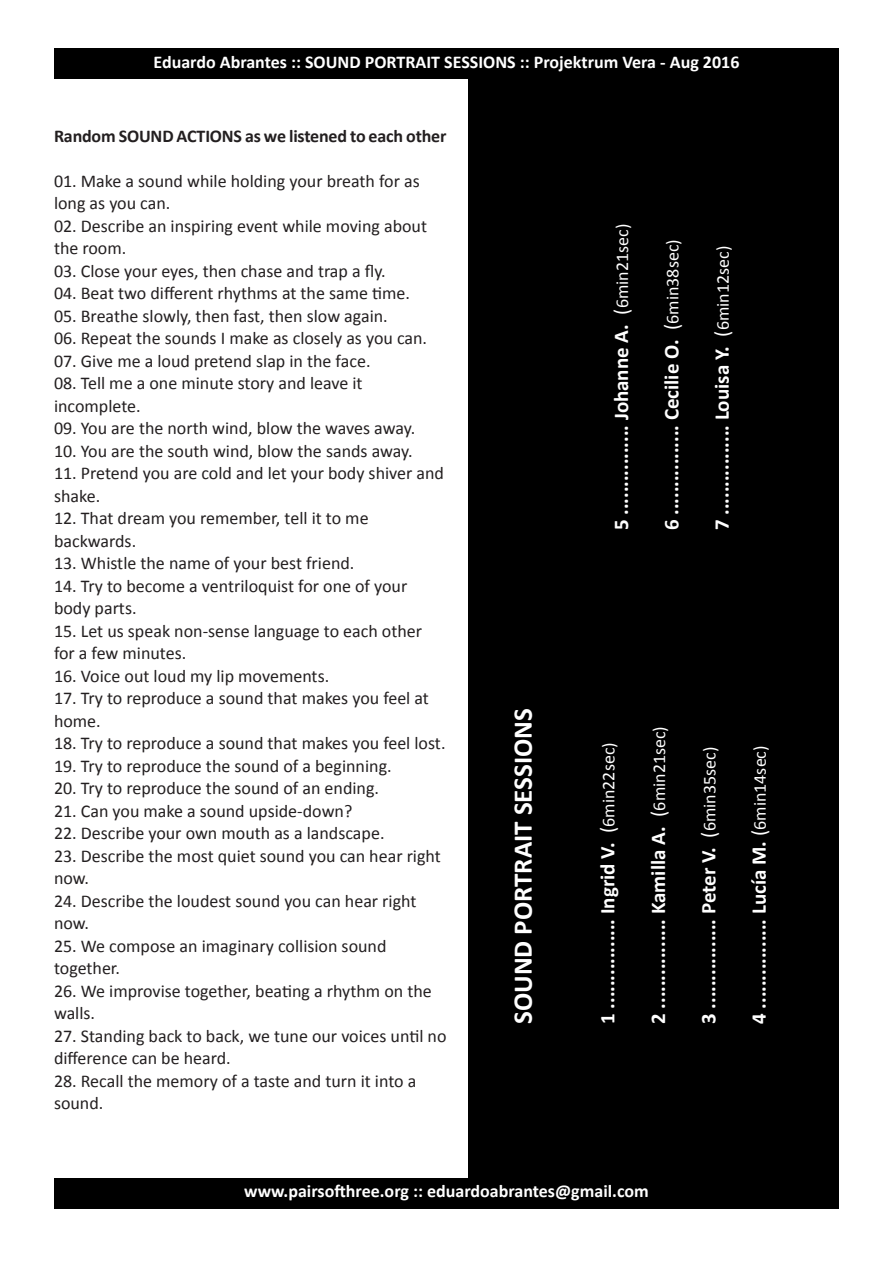
<style>
.page{position:relative;width:893px;height:1263px;background:#fff}
.page>*{position:absolute;margin:0;border:0;box-sizing:border-box;transform-origin:0 0}
.t1{font:700 27px "Calibri";color:#fff}
.t2{font:700 21px "Calibri";color:#fff}
.t3{font:18px/22.5px "Calibri";color:#231f20}
.t4{font:700 18px "Calibri";color:#fff}
.t5{font:700 18px "Calibri";letter-spacing:-.01em;color:#231f20}
.s1{font-weight:400}
.s2{font-weight:400;font-size:18px}
</style>
<div class="page">
<div style="left:54px;top:49px;width:785px;height:30px;background:#000"></div>
<div style="left:54px;top:1178px;width:785px;height:31px;background:#000"></div>
<div style="left:468px;top:77px;width:371px;height:1103px;background:#000"></div>
<p class="t4" style="left:154px;top:50px;width:587px">Eduardo Abrantes :: SOUND PORTRAIT SESSIONS :: Projektrum Vera - Aug 2016</p>
<p class="t5" style="left:54px;top:124px;width:394px">Random SOUND ACTIONS as we listened to each other</p>
<p class="t3" style="left:54px;top:170px;width:367px">01. Make a sound while holding your breath for as long as you can.</p>
<p class="t3" style="left:54px;top:215px;width:375px">02. Describe an inspiring event while moving about the room.</p>
<p class="t3" style="left:54px;top:260px;width:333px">03. Close your eyes, then chase and trap a fly.</p>
<p class="t3" style="left:54px;top:282px;width:358px">04. Beat two different rhythms at the same time.</p>
<p class="t3" style="left:54px;top:305px;width:335px">05. Breathe slowly, then fast, then slow again.</p>
<p class="t3" style="left:54px;top:327px;width:375px">06. Repeat the sounds I make as closely as you can.</p>
<p class="t3" style="left:54px;top:350px;width:318px">07. Give me a loud pretend slap in the face.</p>
<p class="t3" style="left:54px;top:372px;width:310px">08. Tell me a one minute story and leave it incomplete.</p>
<p class="t3" style="left:54px;top:417px;width:363px">09. You are the north wind, blow the waves away.</p>
<p class="t3" style="left:54px;top:440px;width:360px">10. You are the south wind, blow the sands away.</p>
<p class="t3" style="left:54px;top:462px;width:392px">11. Pretend you are cold and let your body shiver and shake.</p>
<p class="t3" style="left:54px;top:507px;width:316px">12. That dream you remember, tell it to me backwards.</p>
<p class="t3" style="left:54px;top:552px;width:302px">13. Whistle the name of your best friend.</p>
<p class="t3" style="left:54px;top:575px;width:355px">14. Try to become a ventriloquist for one of your body parts.</p>
<p class="t3" style="left:54px;top:620px;width:370px">15. Let us speak non-sense language to each other for a few minutes.</p>
<p class="t3" style="left:54px;top:665px;width:277px">16. Voice out loud my lip movements.</p>
<p class="t3" style="left:54px;top:687px;width:376px">17. Try to reproduce a sound that makes you feel at home.</p>
<p class="t3" style="left:54px;top:732px;width:393px">18. Try to reproduce a sound that makes you feel lost.</p>
<p class="t3" style="left:54px;top:755px;width:339px">19. Try to reproduce the sound of a beginning.</p>
<p class="t3" style="left:54px;top:777px;width:327px">20. Try to reproduce the sound of an ending.</p>
<p class="t3" style="left:54px;top:800px;width:300px">21. Can you make a sound upside-down?</p>
<p class="t3" style="left:54px;top:822px;width:332px">22. Describe your own mouth as a landscape.</p>
<p class="t3" style="left:54px;top:845px;width:388px">23. Describe the most quiet sound you can hear right now.</p>
<p class="t3" style="left:54px;top:890px;width:364px">24. Describe the loudest sound you can hear right now.</p>
<p class="t3" style="left:54px;top:935px;width:334px">25. We compose an imaginary collision sound together.</p>
<p class="t3" style="left:54px;top:980px;width:379px">26. We improvise together, beating a rhythm on the walls.</p>
<p class="t3" style="left:54px;top:1025px;width:394px">27. Standing back to back, we tune our voices until no difference can be heard.</p>
<p class="t3" style="left:54px;top:1070px;width:364px">28. Recall the memory of a taste and turn it into a sound.</p>
<p class="t2" style="left:608px;top:530px;width:308px;rotate:-90deg">5 ................ Johanne A. <span class="s1">(</span><span class="s2">6min21sec)</span></p>
<p class="t2" style="left:658px;top:530px;width:292px;rotate:-90deg">6 ................ Cecilie O. <span class="s1">(</span><span class="s2">6min38sec)</span></p>
<p class="t2" style="left:708px;top:530px;width:286px;rotate:-90deg">7 ................ Louisa Y. <span class="s1">(</span><span class="s2">6min12sec)</span></p>
<p class="t1" style="left:506px;top:1024px;width:317px;rotate:-90deg">SOUND PORTRAIT SESSIONS</p>
<p class="t2" style="left:594px;top:1024px;width:283px;rotate:-90deg">1 ................ Ingrid V. <span class="s1">(</span><span class="s2">6min22sec)</span></p>
<p class="t2" style="left:645px;top:1024px;width:299px;rotate:-90deg">2 ................ Kamilla A. <span class="s1">(</span><span class="s2">6min21sec)</span></p>
<p class="t2" style="left:695px;top:1024px;width:279px;rotate:-90deg">3 ................ Peter V. <span class="s1">(</span><span class="s2">6min35sec)</span></p>
<p class="t2" style="left:745px;top:1024px;width:280px;rotate:-90deg">4 ................ Lucía M. <span class="s1">(</span><span class="s2">6min14sec)</span></p>
<p class="t4" style="left:244px;top:1180px;width:406px">www.pairsofthree.org :: eduardoabrantes@gmail.com</p>
</div>
